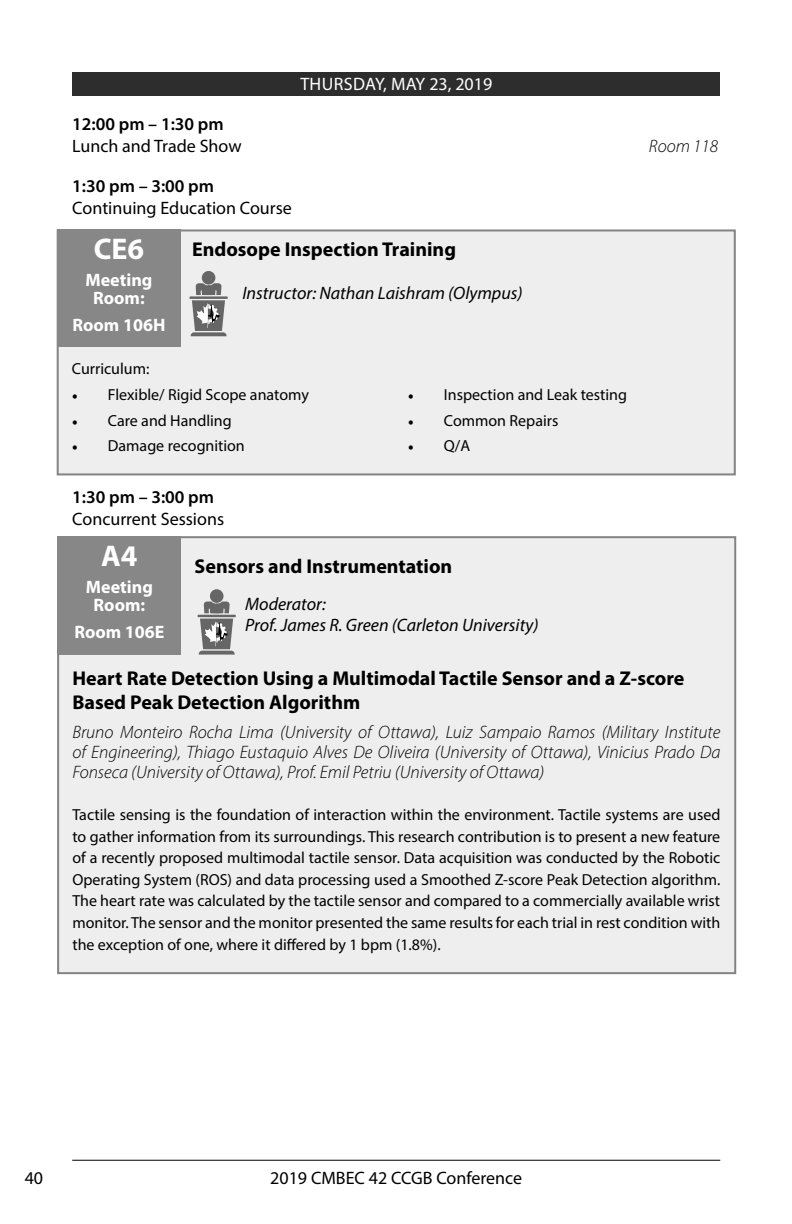
<style>
.page{position:relative;width:792px;height:1224px;background:#fff}
.page>*{position:absolute;margin:0;border:0;box-sizing:border-box;transform-origin:0 0}
.t1{font:700 30px "Myriad Pro";color:#fff}
.t2{font:700 20px/24px "Myriad Pro";color:#000}
.t3{font:italic 300 18px/20px "Myriad Pro";color:#000;text-align:justify}
.t4{font:18px "Myriad Pro";color:#000}
.t5{font:italic 18px/21.6px "Myriad Pro";color:#000}
.t6{font:600 18px "Myriad Pro";color:#000}
.t7{font:700 18px/18px "Myriad Pro";color:#fff;text-align:center}
.t8{font:18px "Myriad Pro";letter-spacing:.005em;color:#fff}
.t9{font:16px/21.6px "Myriad Pro";color:#000;text-align:justify}
.s1{font-family:"Minion Pro"}
</style>
<div class="page">
<hr style="left:72px;top:1160px;width:648px;height:1px;background:#000">
<div style="left:72px;top:72px;width:648px;height:24px;background:#2d2d2d"></div>
<div style="left:58px;top:537px;width:677px;height:436px;background:#eee"></div>
<div style="left:57px;top:536px;width:679px;height:438px;border:2px solid #838383"></div>
<div style="left:57px;top:536px;width:124px;height:118px;background:#878787"></div>
<div style="left:58px;top:230px;width:677px;height:244px;background:#eee"></div>
<div style="left:57px;top:229px;width:679px;height:246px;border:2px solid #838383"></div>
<div style="left:57px;top:229px;width:124px;height:118px;background:#878787"></div>
<div style="left:202px;top:271px;width:13px;height:14px;background:#666;border-radius:50%"></div>
<svg style="left:189px;top:283px;width:39px;height:53px"></svg>
<div style="left:210px;top:589px;width:14px;height:14px;background:#666;border-radius:50%"></div>
<svg style="left:198px;top:602px;width:38px;height:53px"></svg>
<p class="t8" style="left:300px;top:77px;width:193px">THURSDAY, MAY 23, 2019</p>
<p class="t6" style="left:72px;top:117px;width:153px">12:00 pm – 1:30 pm</p>
<p class="t4" style="left:72px;top:139px;width:171px">Lunch and Trade Show</p>
<p class="t3" style="left:649px;top:137px;width:71px">Room 118</p>
<p class="t6" style="left:72px;top:179px;width:143px">1:30 pm – 3:00 pm</p>
<p class="t4" style="left:72px;top:201px;width:221px">Continuing Education Course</p>
<h1 class="t1" style="left:94px;top:238px;width:52px">CE6</h1>
<p class="t7" style="left:86px;top:273px;width:68px">Meeting<br>Room:</p>
<p class="t7" style="left:73px;top:318px;width:94px">Room 106H</p>
<p class="t2" style="left:192px;top:239px;width:265px">Endosope Inspection Training</p>
<p class="t5" style="left:242px;top:284px;width:282px">Instructor: Nathan Laishram (Olympus)</p>
<p class="t9" style="left:72px;top:360px;width:79px">Curriculum:</p>
<p class="t9" style="left:72px;top:385px;width:238px"><span class="s1">•</span> Flexible/ Rigid Scope anatomy</p>
<p class="t9" style="left:72px;top:411px;width:161px"><span class="s1">•</span> Care and Handling</p>
<p class="t9" style="left:72px;top:436px;width:174px"><span class="s1">•</span> Damage recognition</p>
<p class="t9" style="left:408px;top:385px;width:221px"><span class="s1">•</span> Inspection and Leak testing</p>
<p class="t9" style="left:408px;top:411px;width:152px"><span class="s1">•</span> Common Repairs</p>
<p class="t9" style="left:408px;top:436px;width:64px"><span class="s1">•</span> Q/A</p>
<p class="t6" style="left:72px;top:490px;width:143px">1:30 pm – 3:00 pm</p>
<p class="t4" style="left:72px;top:512px;width:153px">Concurrent Sessions</p>
<p class="t2" style="left:194px;top:556px;width:259px">Sensors and Instrumentation</p>
<h1 class="t1" style="left:101px;top:544px;width:38px">A4</h1>
<p class="t7" style="left:86px;top:579px;width:68px">Meeting<br>Room:</p>
<p class="t7" style="left:74px;top:624px;width:92px">Room 106E</p>
<p class="t5" style="left:245px;top:594px;width:295px">Moderator:<br>Prof. James R. Green (Carleton University)</p>
<p class="t2" style="left:72px;top:668px;width:614px">Heart Rate Detection Using a Multimodal Tactile Sensor and a Z-score<br>Based Peak Detection Algorithm</p>
<p class="t3" style="left:72px;top:724px;width:650px">Bruno Monteiro Rocha Lima (University of Ottawa), Luiz Sampaio Ramos (Military Institute of Engineering), Thiago Eustaquio Alves De Oliveira (University of Ottawa), Vinicius Prado Da Fonseca (University of Ottawa), Prof. Emil Petriu (University of Ottawa)</p>
<p class="t9" style="left:72px;top:805px;width:650px">Tactile sensing is the foundation of interaction within the environment. Tactile systems are used to gather information from its surroundings. This research contribution is to present a new feature of a recently proposed multimodal tactile sensor. Data acquisition was conducted by the Robotic Operating System (ROS) and data processing used a Smoothed Z-score Peak Detection algorithm.<br>The heart rate was calculated by the tactile sensor and compared to a commercially available wrist monitor. The sensor and the monitor presented the same results for each trial in rest condition with the exception of one, where it differed by 1 bpm (1.8%).</p>
<p class="t4" style="left:25px;top:1171px;width:20px">40</p>
<p class="t4" style="left:270px;top:1171px;width:253px">2019 CMBEC 42 CCGB Conference</p>
</div>
